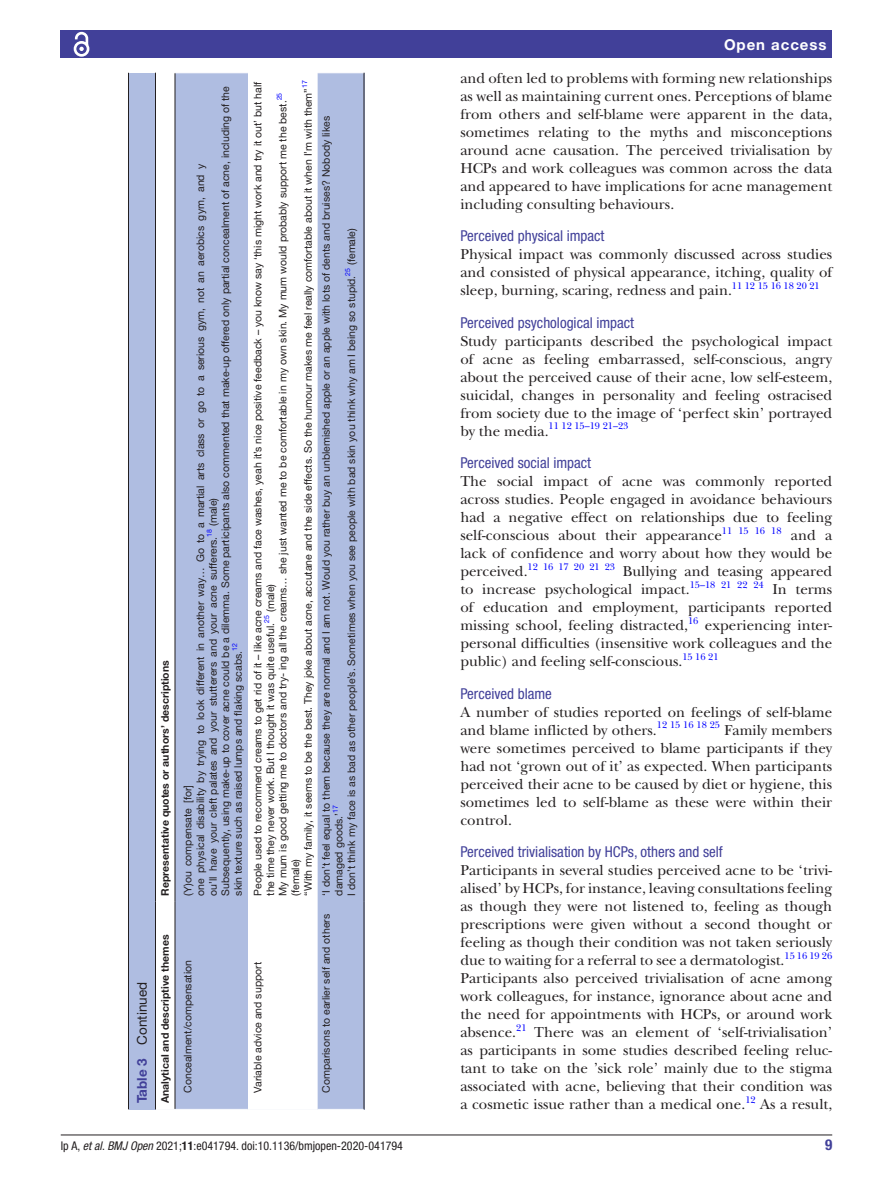
<style>
.page{position:relative;width:893px;height:1191px;background:#fff}
.page>*{position:absolute;margin:0;border:0;box-sizing:border-box;transform-origin:0 0}
.t1{font:15px/18px "New Baskerville";color:#231f20;text-align:justify}
.t2{font:condensed 15px "Helvetica Neue LT Std";color:#414099}
.t3{font:700 15px "Helvetica Neue LT Std";letter-spacing:.065em;color:#fff}
.t4{font:700 condensed 15px "Helvetica Neue LT Std";color:#414099}
.t5{font:13.5px "Helvetica Neue LT Std";color:#231f20}
.t6{font:condensed 12px "Helvetica Neue LT Std";color:#231f20}
.t7{font:10.5px/12.6px "Helvetica Neue LT Std";color:#231f20}
.t8{font:700 10.5px "Helvetica Neue LT Std";color:#231f20}
.t9{font:9.9px "New Baskerville";color:#00f}
.t10{font:6.9px "Helvetica Neue LT Std";color:#00f}
.s1{font-weight:700;color:#414099}
.s2{font-size:15px;color:#231f20}
.s3{font-style:italic}
.s4{font-weight:700}
</style>
<div class="page">
<hr style="left:61px;top:1134px;width:771px;height:1px;background:#231f20">
<div style="left:61px;top:31px;width:771px;height:27px;background:#414099"></div>
<svg style="left:73px;top:31px;width:17px;height:26px"></svg>
<div style="left:147px;top:73px;width:217px;height:1036px;background:#afbde1"></div>
<div style="left:156px;top:73px;width:19px;height:1036px;background:#fff"></div>
<svg style="left:176px;top:73px;width:188px;height:1036px"></svg>
<hr style="left:155px;top:901px;width:1px;height:208px;background:#231f20">
<hr style="left:175px;top:901px;width:1px;height:208px;background:#231f20">
<hr style="left:155px;top:73px;width:1px;height:828px;background:#231f20">
<hr style="left:175px;top:73px;width:1px;height:828px;background:#231f20">
<hr style="left:364px;top:901px;width:1px;height:208px;background:#231f20">
<hr style="left:364px;top:73px;width:1px;height:828px;background:#231f20">
<div style="left:129px;top:73px;width:18px;height:1036px;background:#afbde1"></div>
<hr style="left:128px;top:73px;width:1px;height:1036px;background:#231f20">
<p class="t5" style="left:134px;top:1103px;width:123px;rotate:-90deg"><span class="s1">Table 3</span> Continued</p>
<p class="t8" style="left:159px;top:895px;width:237px;rotate:-90deg">Representative quotes or authors’ descriptions</p>
<p class="t8" style="left:159px;top:1103px;width:170px;rotate:-90deg">Analytical and descriptive themes</p>
<p class="t7" style="left:207px;top:895px;width:811px;text-indent:370px;rotate:-90deg">(male)<br>Subsequently, using make-up to cover acne could be a dilemma. Some participants also commented that make-up offered only partial concealment of acne, including of the skin texture such as raised lumps and flaking scabs.</p>
<p class="t7" style="left:181px;top:895px;width:733px;rotate:-90deg">(Y)ou compensate [for]<br>one physical disability by trying to look different in another way… Go to a martial arts class or go to a serious gym, not an aerobics gym, and y ou’ll have your cleft palates and your stutterers and your acne sufferers.</p>
<p class="t10" style="left:205px;top:536px;width:9px;rotate:-90deg">18</p>
<p class="t10" style="left:231px;top:651px;width:9px;rotate:-90deg">12</p>
<p class="t7" style="left:181px;top:1092px;width:134px;rotate:-90deg">Concealment/compensation</p>
<p class="t7" style="left:251px;top:895px;width:816px;rotate:-90deg">People used to recommend creams to get rid of it – like acne creams and face washes, yeah it’s nice positive feedback – you know say ‘this might work and try it out’ but half the time they never work. But I thought it was quite useful.<sup>25</sup> (male)<br>My mum is good getting me to doctors and try- ing all the creams… she just wanted me to be comfortable in my own skin. My mum would probably support me the best.<sup>25 </sup>(female)<br>“With my family, it seems to be the best. They joke about acne, accutane and the side effects. So the humour makes me feel really comfortable about it when I’m with them”<sup>17</sup></p>
<p class="t7" style="left:251px;top:1092px;width:132px;rotate:-90deg">Variable advice and support</p>
<p class="t7" style="left:320px;top:895px;width:781px;rotate:-90deg">‘I don’t feel equal to them because they are normal and I am not. Would you rather buy an unblemished apple or an apple with lots of dents and bruises? Nobody likes damaged goods.’<sup>17<br></sup>I don’t think my face is as bad as other people’s. Sometimes when you see people with bad skin you think why am I being so stupid.<sup>25</sup> (female)</p>
<p class="t7" style="left:320px;top:1092px;width:180px;rotate:-90deg">Comparisons to earlier self and others</p>
<p class="t3" style="left:724px;top:35px;width:104px">Open access</p>
<p class="t1" style="left:460px;top:69px;width:373px">and often led to problems with forming new relationships as well as maintaining current ones. Perceptions of blame from others and self-blame were apparent in the data, sometimes relating to the myths and misconceptions around acne causation. The perceived trivialisation by HCPs and work colleagues was common across the data and appeared to have implications for acne management including consulting behaviours.</p>
<p class="t2" style="left:460px;top:227px;width:146px">Perceived physical impact</p>
<p class="t1" style="left:460px;top:246px;width:373px">Physical impact was commonly discussed across studies and consisted of physical appearance, itching, quality of sleep, burning, scaring, redness and pain.</p>
<p class="t9" style="left:732px;top:280px;width:89px">11 12 15 16 18 20 21</p>
<p class="t2" style="left:460px;top:314px;width:175px">Perceived psychological impact</p>
<p class="t1" style="left:460px;top:332px;width:373px">Study participants described the psychological impact of acne as feeling embarrassed, self-conscious, angry about the perceived cause of their acne, low self-esteem, suicidal, changes in personality and feeling ostracised from society due to the image of ‘perfect skin’ portrayed</p>
<p class="t9" style="left:460px;top:420px;width:169px"><span class="s2">by the media.</span>11 12 15–19 21–23</p>
<p class="t2" style="left:460px;top:454px;width:132px">Perceived social impact</p>
<p class="t1" style="left:460px;top:472px;width:373px">The social impact of acne was commonly reported across studies. People engaged in avoidance behaviours had a negative effect on relationships due to feeling self-conscious about their appearance</p>
<p class="t9" style="left:722px;top:524px;width:61px">11 15 16 18</p>
<p class="t1" style="left:460px;top:526px;width:373px;text-indent:330px">and a lack of confidence and worry about how they would be perceived.</p>
<p class="t9" style="left:528px;top:560px;width:89px">12 16 17 20 21 23</p>
<p class="t1" style="left:460px;top:562px;width:373px;text-indent:162px">Bullying and teasing appeared to increase psychological impact.</p>
<p class="t9" style="left:690px;top:578px;width:76px">15–18 21 22 24</p>
<p class="t1" style="left:460px;top:580px;width:373px;text-indent:312px">In terms of education and employment, participants reported missing school, feeling distracted,</p>
<p class="t9" style="left:688px;top:614px;width:12px">16</p>
<p class="t1" style="left:460px;top:616px;width:373px;text-indent:245px">experiencing inter&shy;personal difficulties (insensitive work colleagues and the public) and feeling self-conscious.</p>
<p class="t9" style="left:682px;top:650px;width:38px">15 16 21</p>
<p class="t2" style="left:460px;top:685px;width:93px">Perceived blame</p>
<p class="t1" style="left:460px;top:703px;width:373px">A number of studies reported on feelings of self-blame and blame inflicted by others.</p>
<p class="t9" style="left:657px;top:719px;width:65px">12 15 16 18 25</p>
<p class="t1" style="left:460px;top:721px;width:373px;text-indent:264px">Family members were sometimes perceived to blame participants if they had not ‘grown out of it’ as expected. When participants perceived their acne to be caused by diet or hygiene, this sometimes led to self-blame as these were within their control.</p>
<p class="t2" style="left:460px;top:843px;width:264px">Perceived trivialisation by HCPs, others and self</p>
<p class="t1" style="left:460px;top:861px;width:373px">Participants in several studies perceived acne to be ‘trivi&shy;alised’ by HCPs, for instance, leaving consultations feeling as though they were not listened to, feeling as though prescriptions were given without a second thought or feeling as though their condition was not taken seriously due to waiting for a referral to see a dermatologist.<sup>15</sup> <sup>16</sup> <sup>19</sup> <sup>26<br></sup>Participants also perceived trivialisation of acne among work colleagues, for instance, ignorance about acne and the need for appointments with HCPs, or around work absence.</p>
<p class="t9" style="left:516px;top:1021px;width:12px">21</p>
<p class="t1" style="left:460px;top:1023px;width:373px;text-indent:74px">There was an element of ‘self-trivialisation’ as participants in some studies described feeling reluc&shy;tant to take on the ’sick role’ mainly due to the stigma associated with acne, believing that their condition was a cosmetic issue rather than a medical one.</p>
<p class="t9" style="left:745px;top:1093px;width:12px">12</p>
<p class="t1" style="left:760px;top:1095px;width:73px">As a result,</p>
<p class="t6" style="left:61px;top:1138px;width:344px">Ip A, <span class="s3">et al</span>. <span class="s3">BMJ Open</span> 2021;<span class="s4">11</span>:e041794. doi:10.1136/bmjopen-2020-041794</p>
<p class="t4" style="left:825px;top:1135px;width:9px">9</p>
</div>
